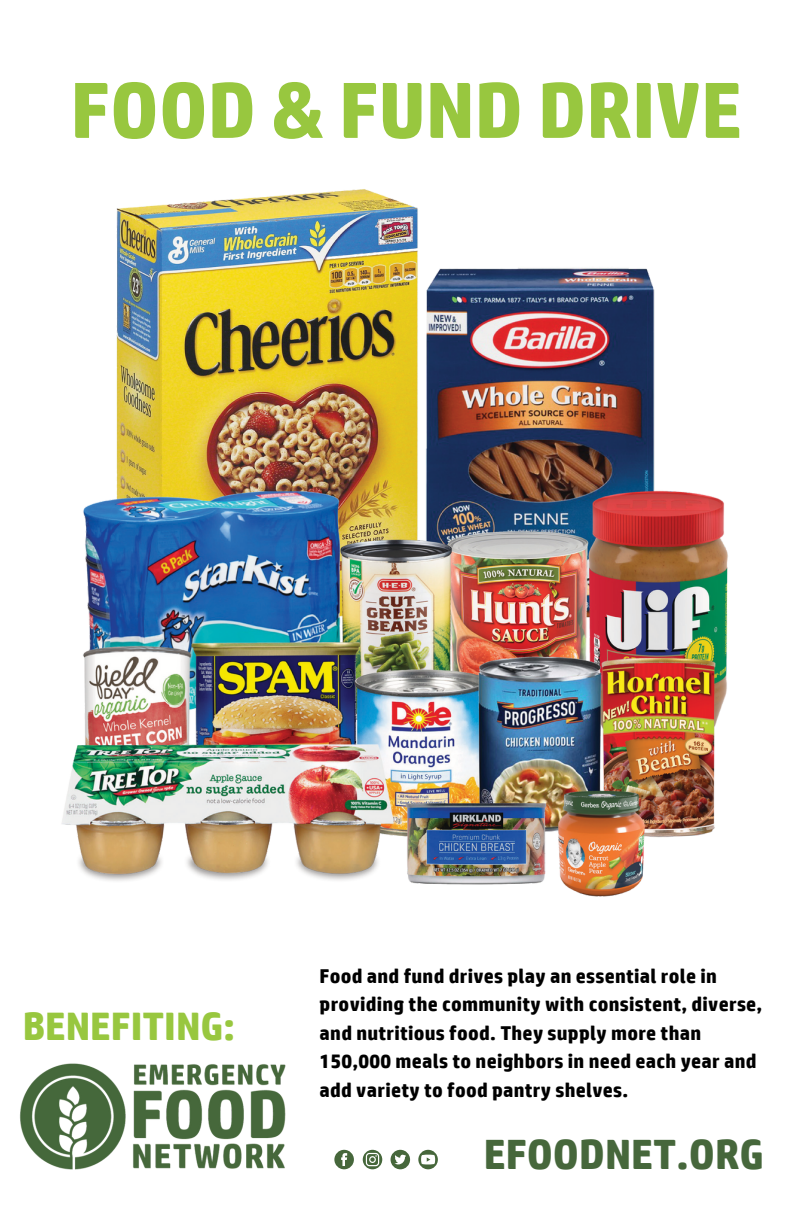
<style>
.page{position:relative;width:792px;height:1224px;background:#fff}
.page>*{position:absolute;margin:0;border:0;box-sizing:border-box;transform-origin:0 0}
.t1{font:700 79.2px "HP Simplified";color:#98c73f}
.t2{font:700 42.4px "HP Simplified";color:#46673b}
.t3{font:700 39.7px "HP Simplified";color:#98c73f}
.t4{font:700 20px/28.5px "HP Simplified";letter-spacing:.015em;color:#000}
</style>
<div class="page">
<img style="left:20px;top:1063px;width:266px;height:107px">
<img style="left:61px;top:189px;width:667px;height:708px">
<svg style="left:391px;top:1150px;width:19px;height:19px"></svg>
<svg style="left:418px;top:1150px;width:20px;height:19px"></svg>
<svg style="left:334px;top:1150px;width:20px;height:19px"></svg>
<svg style="left:363px;top:1150px;width:19px;height:19px"></svg>
<p class="t1" style="left:71px;top:63px;width:673px">FOOD &amp; FUND DRIVE</p>
<h2 class="t3" style="left:23px;top:1003px;width:214px">BENEFITING:</h2>
<h2 class="t4" style="left:320px;top:961px;width:444px">Food and fund drives play an essential role in providing the community with consistent, diverse, and nutritious food. They supply more than 150,000 meals to neighbors in need each year and add variety to food pantry shelves.</h2>
<p class="t2" style="left:484px;top:1129px;width:282px">EFOODNET.ORG</p>
</div>
